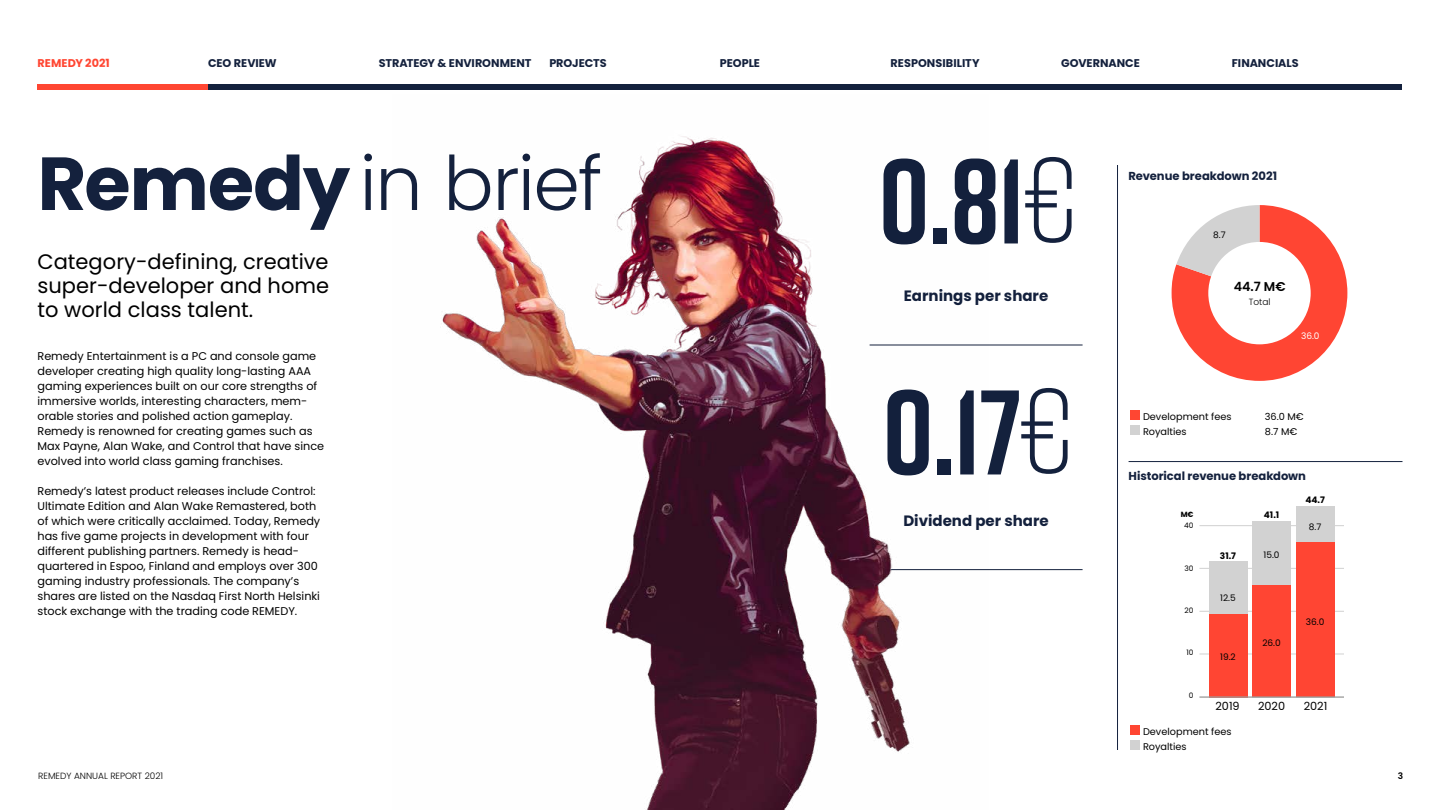
<style>
.page{position:relative;width:1440px;height:810px;background:#fff}
.page>*{position:absolute;margin:0;border:0;box-sizing:border-box;transform-origin:0 0}
.t1{font:700 120px/231px "Rift";color:#14213d}
.t2{font:300 75px "Poppins";letter-spacing:-.02em;color:#14213d}
.t3{font:21px/24px "Poppins";color:#000;text-align:justify}
.t4{font:700 15px "Poppins";color:#14213d}
.t5{font:600 12.75px "Poppins";color:#000}
.t6{font:700 11.55px "Poppins";letter-spacing:-.005em;color:#14213d}
.t7{font:11.25px/15px "Poppins";color:#000}
.t8{font:700 11.25px "Poppins";letter-spacing:-.005em;color:#14213d}
.t9{font:700 11.25px "Poppins";letter-spacing:.005em;color:#ff4632}
.t10{font:9.75px/15px "Poppins";color:#000}
.t11{font:300 9px "Poppins";color:#000}
.t12{font:9px "Poppins";color:#000}
.t13{font:700 9px "Poppins";color:#000}
.t14{font:9px "Poppins";color:#fff}
.t15{font:600 9px "Poppins";color:#000}
.t16{font:7.5px "Poppins";color:#000}
.t17{font:700 7.5px "Poppins";color:#000}
.s1{font-weight:700}
.s2{font-weight:300}
</style>
<div class="page">
<hr style="left:1117px;top:165px;width:1px;height:585px;background:#14213d">
<hr style="left:870px;top:345px;width:213px;height:1px;background:#14213d">
<hr style="left:1129px;top:461px;width:273px;height:1px;background:#14213d">
<hr style="left:870px;top:569px;width:213px;height:1px;background:#14213d">
<hr style="left:1199px;top:611px;width:145px;height:1px;background:#d1d1d1">
<hr style="left:1199px;top:568px;width:145px;height:1px;background:#d1d1d1">
<hr style="left:1199px;top:525px;width:145px;height:1px;background:#d1d1d1">
<hr style="left:1199px;top:654px;width:145px;height:1px;background:#d1d1d1">
<div style="left:1209px;top:561px;width:38px;height:136px;background:#d2d2d2"></div>
<div style="left:1252px;top:521px;width:39px;height:176px;background:#d2d2d2"></div>
<div style="left:1296px;top:506px;width:38px;height:191px;background:#d2d2d2"></div>
<div style="left:1209px;top:614px;width:38px;height:83px;background:#ff4533"></div>
<div style="left:1252px;top:585px;width:39px;height:112px;background:#ff4533"></div>
<div style="left:1296px;top:543px;width:38px;height:154px;background:#ff4533"></div>
<hr style="left:1199px;top:696px;width:145px;height:2px;background:#9d9d9c">
<img style="left:442px;top:136px;width:547px;height:674px">
<div style="left:1130px;top:410px;width:9px;height:10px;background:#ff4632"></div>
<div style="left:1130px;top:425px;width:9px;height:10px;background:#d2d2d2"></div>
<div style="left:1130px;top:725px;width:9px;height:10px;background:#ff4632"></div>
<div style="left:1130px;top:740px;width:9px;height:10px;background:#d2d2d2"></div>
<svg style="left:1172px;top:205px;width:175px;height:176px"></svg>
<div style="left:1208px;top:242px;width:103px;height:102px;background:#fff;border-radius:50%"></div>
<div style="left:38px;top:85px;width:1364px;height:5px;background:#14213d"></div>
<div style="left:38px;top:85px;width:170px;height:5px;background:#ff4632"></div>
<p class="t9" style="left:38px;top:56px;width:74px">REMEDY 2021</p>
<p class="t8" style="left:208px;top:56px;width:70px">CEO REVIEW</p>
<p class="t8" style="left:379px;top:56px;width:154px">STRATEGY &amp; ENVIRONMENT</p>
<p class="t8" style="left:549px;top:56px;width:59px">PROJECTS</p>
<p class="t8" style="left:720px;top:56px;width:42px">PEOPLE</p>
<p class="t8" style="left:891px;top:56px;width:90px">RESPONSIBILITY</p>
<p class="t8" style="left:1061px;top:56px;width:80px">GOVERNANCE</p>
<p class="t8" style="left:1232px;top:56px;width:68px">FINANCIALS</p>
<h2 class="t2" style="left:38px;top:140px;width:566px"><span class="s1">Remedy</span>in brief</h2>
<h3 class="t3" style="left:38px;top:250px;width:293px">Category-defining, creative super-developer and home to world class talent.</h3>
<p class="t7" style="left:38px;top:349px;width:288px">Remedy Entertainment is a PC and console game developer creating high quality long-lasting AAA gaming experiences built on our core strengths of immersive worlds, interesting characters, mem&shy;orable stories and polished action gameplay.<br>Remedy is renowned for creating games such as Max Payne, Alan Wake, and Control that have since evolved into world class gaming franchises.</p>
<p class="t7" style="left:38px;top:484px;width:284px">Remedy’s latest product releases include Control:<br>Ultimate Edition and Alan Wake Remastered, both of which were critically acclaimed. Today, Remedy has five game projects in development with four different publishing partners. Remedy is head&shy;quartered in Espoo, Finland and employs over 300 gaming industry professionals. The company’s shares are listed on the Nasdaq First North Helsinki stock exchange with the trading code REMEDY.</p>
<h1 class="t1" style="left:878px;top:84px;width:203px">0.81<span class="s2">€<br></span>0.17<span class="s2">€</span></h1>
<h3 class="t4" style="left:904px;top:287px;width:146px">Earnings per share</h3>
<h3 class="t4" style="left:903px;top:512px;width:147px">Dividend per share</h3>
<p class="t6" style="left:1129px;top:169px;width:150px">Revenue breakdown 2021</p>
<p class="t12" style="left:1213px;top:230px;width:14px">8.7</p>
<p class="t5" style="left:1234px;top:280px;width:53px">44.7 M€</p>
<p class="t11" style="left:1249px;top:297px;width:23px">Total</p>
<p class="t14" style="left:1301px;top:331px;width:20px">36.0</p>
<p class="t10" style="left:1143px;top:409px;width:90px">Development fees</p>
<p class="t10" style="left:1265px;top:409px;width:41px">36.0 M€</p>
<p class="t10" style="left:1143px;top:424px;width:45px">Royalties</p>
<p class="t10" style="left:1265px;top:424px;width:34px">8.7 M€</p>
<p class="t6" style="left:1129px;top:469px;width:179px">Historical revenue breakdown</p>
<p class="t17" style="left:1181px;top:510px;width:14px">M€</p>
<p class="t16" style="left:1184px;top:521px;width:11px">40</p>
<p class="t16" style="left:1184px;top:564px;width:11px">30</p>
<p class="t16" style="left:1185px;top:606px;width:11px">20</p>
<p class="t16" style="left:1186px;top:648px;width:9px">10</p>
<p class="t16" style="left:1189px;top:691px;width:6px">0</p>
<p class="t13" style="left:1220px;top:550px;width:18px">31.7</p>
<p class="t12" style="left:1220px;top:592px;width:17px">12.5</p>
<p class="t12" style="left:1220px;top:652px;width:17px">19.2</p>
<p class="t13" style="left:1264px;top:510px;width:17px">41.1</p>
<p class="t12" style="left:1264px;top:550px;width:18px">15.0</p>
<p class="t12" style="left:1262px;top:638px;width:20px">26.0</p>
<p class="t13" style="left:1305px;top:495px;width:21px">44.7</p>
<p class="t12" style="left:1309px;top:522px;width:14px">8.7</p>
<p class="t12" style="left:1306px;top:616px;width:20px">36.0</p>
<p class="t7" style="left:1215px;top:698px;width:26px">2019</p>
<p class="t7" style="left:1258px;top:698px;width:29px">2020</p>
<p class="t7" style="left:1304px;top:698px;width:25px">2021</p>
<p class="t10" style="left:1143px;top:724px;width:90px">Development fees<br>Royalties</p>
<p class="t11" style="left:38px;top:770px;width:126px">REMEDY ANNUAL REPORT 2021</p>
<p class="t15" style="left:1398px;top:770px;width:7px">3</p>
</div>
